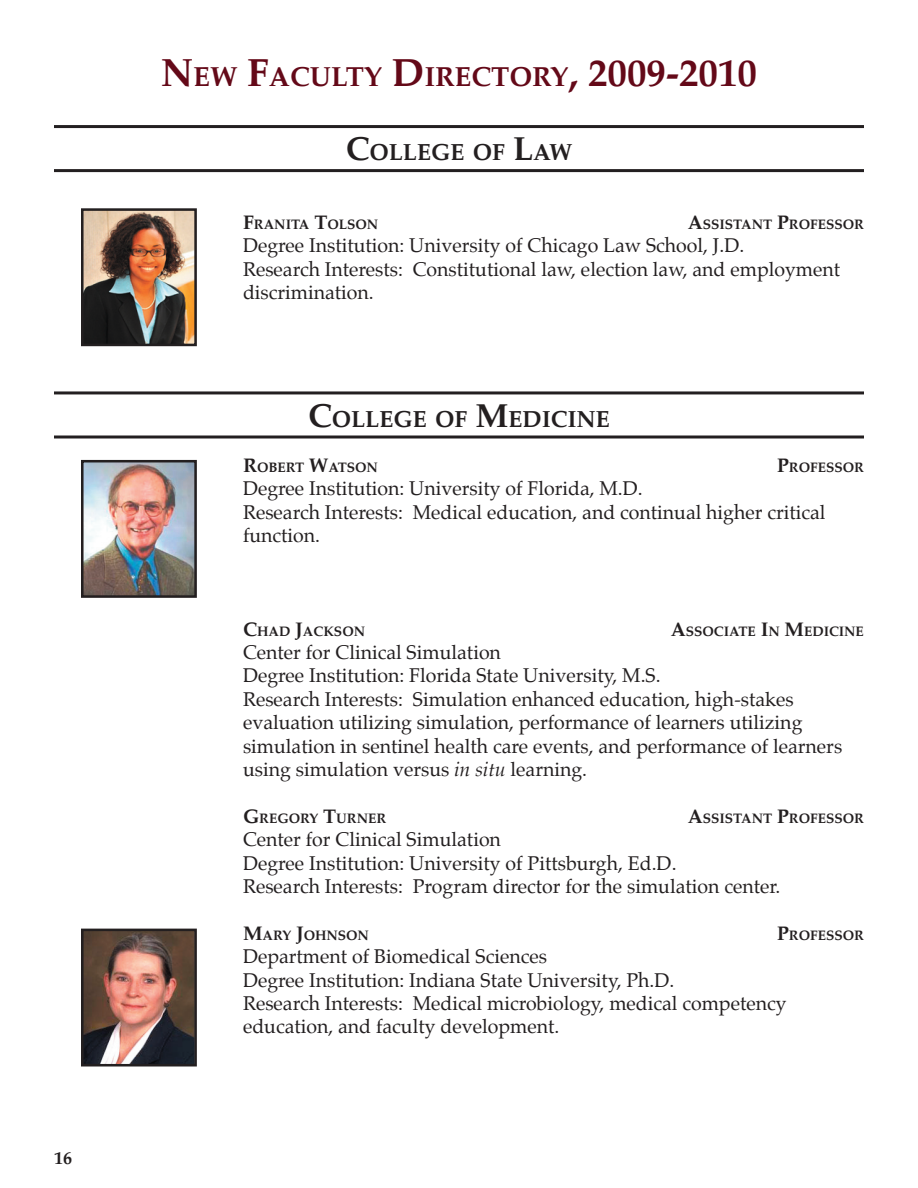
<style>
.page{position:relative;width:918px;height:1188px;background:#fff}
.page>*{position:absolute;margin:0;border:0;box-sizing:border-box;transform-origin:0 0}
.t1{font:700 27.3px "Palatino";color:#640918}
.t2{font:700 23.1px "Palatino";color:#231f20}
.t3{font:19.5px/23.4px "Palatino";color:#231f20}
.t4{font:700 18px "Palatino";color:#231f20}
.t5{font:700 13.65px "Palatino";color:#231f20}
.s1{font-size:39px}
.s2{font-size:33px}
.s3{font-size:19.5px}
.s4{font-style:italic}
</style>
<div class="page">
<hr style="left:54px;top:125px;width:810px;height:3px;background:#231f20">
<hr style="left:54px;top:169px;width:810px;height:3px;background:#231f20">
<hr style="left:54px;top:391px;width:810px;height:3px;background:#231f20">
<hr style="left:54px;top:436px;width:810px;height:3px;background:#231f20">
<img style="left:85px;top:464px;width:108px;height:130px">
<div style="left:81px;top:460px;width:116px;height:138px;border:3px solid #231f20"></div>
<img style="left:85px;top:212px;width:108px;height:130px">
<div style="left:81px;top:208px;width:116px;height:138px;border:3px solid #231f20"></div>
<img style="left:85px;top:933px;width:108px;height:129px">
<div style="left:81px;top:929px;width:116px;height:137px;border:3px solid #231f20"></div>
<p class="t4" style="left:54px;top:1147px;width:19px">16</p>
<h1 class="t1" style="left:161px;top:60px;width:598px"><span class="s1">N</span>EW <span class="s1">F</span>ACULTY <span class="s1">D</span>IRECTORY<span class="s1">, 2009-2010</span></h1>
<p class="t2" style="left:346px;top:138px;width:228px"><span class="s2">C</span>OLLEGE OF <span class="s2">L</span>AW</p>
<p class="t5" style="left:243px;top:216px;width:137px"><span class="s3">F</span>RANITA <span class="s3">T</span>OLSON</p>
<p class="t5" style="left:688px;top:216px;width:178px"><span class="s3">A</span>SSISTANT <span class="s3">P</span>ROFESSOR</p>
<p class="t3" style="left:243px;top:236px;width:599px">Degree Institution: University of Chicago Law School, J.D.<br>Research Interests: Constitutional law, election law, and employment discrimination.</p>
<p class="t2" style="left:308px;top:405px;width:303px"><span class="s2">C</span>OLLEGE OF <span class="s2">M</span>EDICINE</p>
<p class="t5" style="left:243px;top:459px;width:137px"><span class="s3">R</span>OBERT <span class="s3">W</span>ATSON</p>
<p class="t5" style="left:777px;top:459px;width:88px"><span class="s3">P</span>ROFESSOR</p>
<p class="t3" style="left:243px;top:479px;width:584px">Degree Institution: University of Florida, M.D.<br>Research Interests: Medical education, and continual higher critical function.</p>
<p class="t5" style="left:243px;top:623px;width:124px"><span class="s3">C</span>HAD <span class="s3">J</span>ACKSON</p>
<p class="t5" style="left:671px;top:623px;width:195px"><span class="s3">A</span>SSOCIATE <span class="s3">I</span>N <span class="s3">M</span>EDICINE</p>
<p class="t3" style="left:243px;top:642px;width:601px">Center for Clinical Simulation<br>Degree Institution: Florida State University, M.S.<br>Research Interests: Simulation enhanced education, high-stakes evaluation utilizing simulation, performance of learners utilizing simulation in sentinel health care events, and performance of learners using simulation versus <span class="s4">in situ</span> learning.</p>
<p class="t5" style="left:243px;top:810px;width:145px"><span class="s3">G</span>REGORY <span class="s3">T</span>URNER</p>
<p class="t5" style="left:688px;top:810px;width:178px"><span class="s3">A</span>SSISTANT <span class="s3">P</span>ROFESSOR</p>
<p class="t3" style="left:243px;top:830px;width:539px">Center for Clinical Simulation<br>Degree Institution: University of Pittsburgh, Ed.D.<br>Research Interests: Program director for the simulation center.</p>
<p class="t5" style="left:243px;top:927px;width:127px"><span class="s3">M</span>ARY <span class="s3">J</span>OHNSON</p>
<p class="t5" style="left:777px;top:927px;width:88px"><span class="s3">P</span>ROFESSOR</p>
<p class="t3" style="left:243px;top:947px;width:545px">Department of Biomedical Sciences<br>Degree Institution: Indiana State University, Ph.D.<br>Research Interests: Medical microbiology, medical competency education, and faculty development.</p>
</div>
